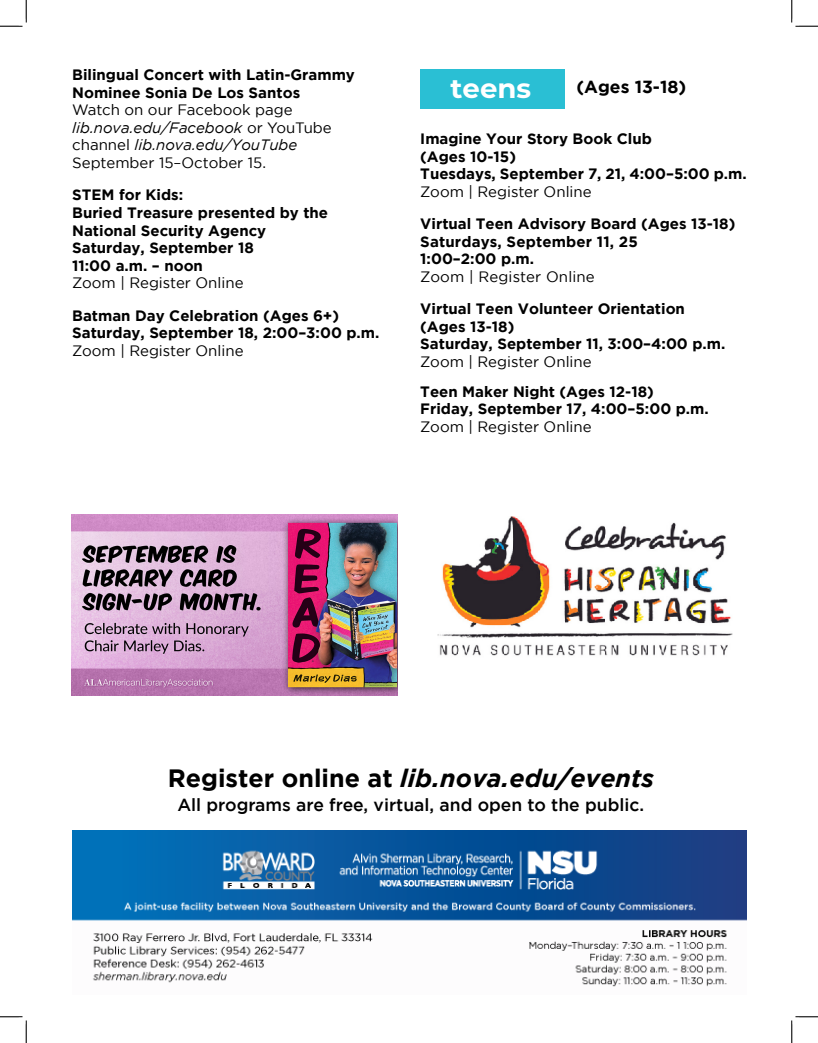
<style>
.page{position:relative;width:818px;height:1043px;background:#fff}
.page>*{position:absolute;margin:0;border:0;box-sizing:border-box;transform-origin:0 0}
.t1{font:700 27px "Montserrat";color:#fff}
.t2{font:italic 700 25px "Gotham";color:#000}
.t3{font:500 17.5px "Gotham";color:#000}
.t4{font:700 17.5px "Gotham";color:#000}
.t5{font:700 15px/17.5px "Gotham";color:#000}
.t6{font:15px "Gotham";color:#000}
.t7{font:italic 15px "Gotham";color:#000}
.s1{font-style:normal}
</style>
<div class="page">
<img style="left:437px;top:516px;width:296px;height:140px">
<img style="left:72px;top:830px;width:674px;height:157px">
<div style="left:420px;top:69px;width:144px;height:40px;background:#2abfd4"></div>
<img style="left:71px;top:514px;width:326px;height:181px">
<svg style="left:0;top:0;width:27px;height:27px"></svg>
<svg style="left:0;top:1016px;width:27px;height:26px"></svg>
<svg style="left:791px;top:0;width:27px;height:27px"></svg>
<svg style="left:791px;top:1016px;width:27px;height:26px"></svg>
<p class="t5" style="left:72px;top:66px;width:284px">Bilingual Concert with Latin-Grammy<br>Nominee Sonia De Los Santos</p>
<p class="t6" style="left:72px;top:102px;width:222px">Watch on our Facebook page</p>
<p class="t7" style="left:72px;top:119px;width:261px">lib.nova.edu/Facebook <span class="s1">or YouTube</span></p>
<p class="t7" style="left:72px;top:137px;width:227px"><span class="s1">channel</span> lib.nova.edu/YouTube</p>
<p class="t6" style="left:72px;top:154px;width:195px">September 15–October 15.</p>
<p class="t5" style="left:72px;top:186px;width:112px">STEM for Kids:</p>
<p class="t5" style="left:72px;top:203px;width:257px">Buried Treasure presented by the</p>
<p class="t5" style="left:72px;top:221px;width:196px">National Security Agency</p>
<p class="t5" style="left:72px;top:238px;width:183px">Saturday, September 18</p>
<p class="t5" style="left:72px;top:256px;width:132px">11:00 a.m. – noon</p>
<p class="t6" style="left:72px;top:274px;width:173px">Zoom | Register Online</p>
<p class="t5" style="left:72px;top:306px;width:268px">Batman Day Celebration (Ages 6+)</p>
<p class="t5" style="left:72px;top:323px;width:309px">Saturday, September 18, 2:00–3:00 p.m.</p>
<p class="t6" style="left:72px;top:342px;width:173px">Zoom | Register Online</p>
<p class="t1" style="left:450px;top:69px;width:82px">teens</p>
<p class="t4" style="left:576px;top:77px;width:111px">(Ages 13-18)</p>
<p class="t5" style="left:420px;top:130px;width:233px">Imagine Your Story Book Club</p>
<p class="t5" style="left:420px;top:147px;width:97px">(Ages 10-15)</p>
<p class="t5" style="left:420px;top:165px;width:328px">Tuesdays, September 7, 21, 4:00–5:00 p.m.</p>
<p class="t6" style="left:420px;top:183px;width:173px">Zoom | Register Online</p>
<p class="t5" style="left:420px;top:215px;width:316px">Virtual Teen Advisory Board (Ages 13-18)<br>Saturdays, September 11, 25</p>
<p class="t5" style="left:420px;top:250px;width:115px">1:00–2:00 p.m.</p>
<p class="t6" style="left:420px;top:268px;width:176px">Zoom | Register Online</p>
<p class="t5" style="left:420px;top:300px;width:266px">Virtual Teen Volunteer Orientation</p>
<p class="t5" style="left:420px;top:317px;width:96px">(Ages 13-18)</p>
<p class="t5" style="left:420px;top:335px;width:306px">Saturday, September 11, 3:00–4:00 p.m.</p>
<p class="t6" style="left:420px;top:353px;width:173px">Zoom | Register Online</p>
<p class="t5" style="left:420px;top:382px;width:235px">Teen Maker Night (Ages 12-18)</p>
<p class="t5" style="left:420px;top:400px;width:290px">Friday, September 17, 4:00–5:00 p.m.</p>
<p class="t6" style="left:420px;top:418px;width:173px">Zoom | Register Online</p>
<p class="t2" style="left:168px;top:763px;width:487px"><span class="s1">Register online at</span> lib.nova.edu/events</p>
<p class="t3" style="left:177px;top:794px;width:468px">All programs are free, virtual, and open to the public.</p>
</div>
